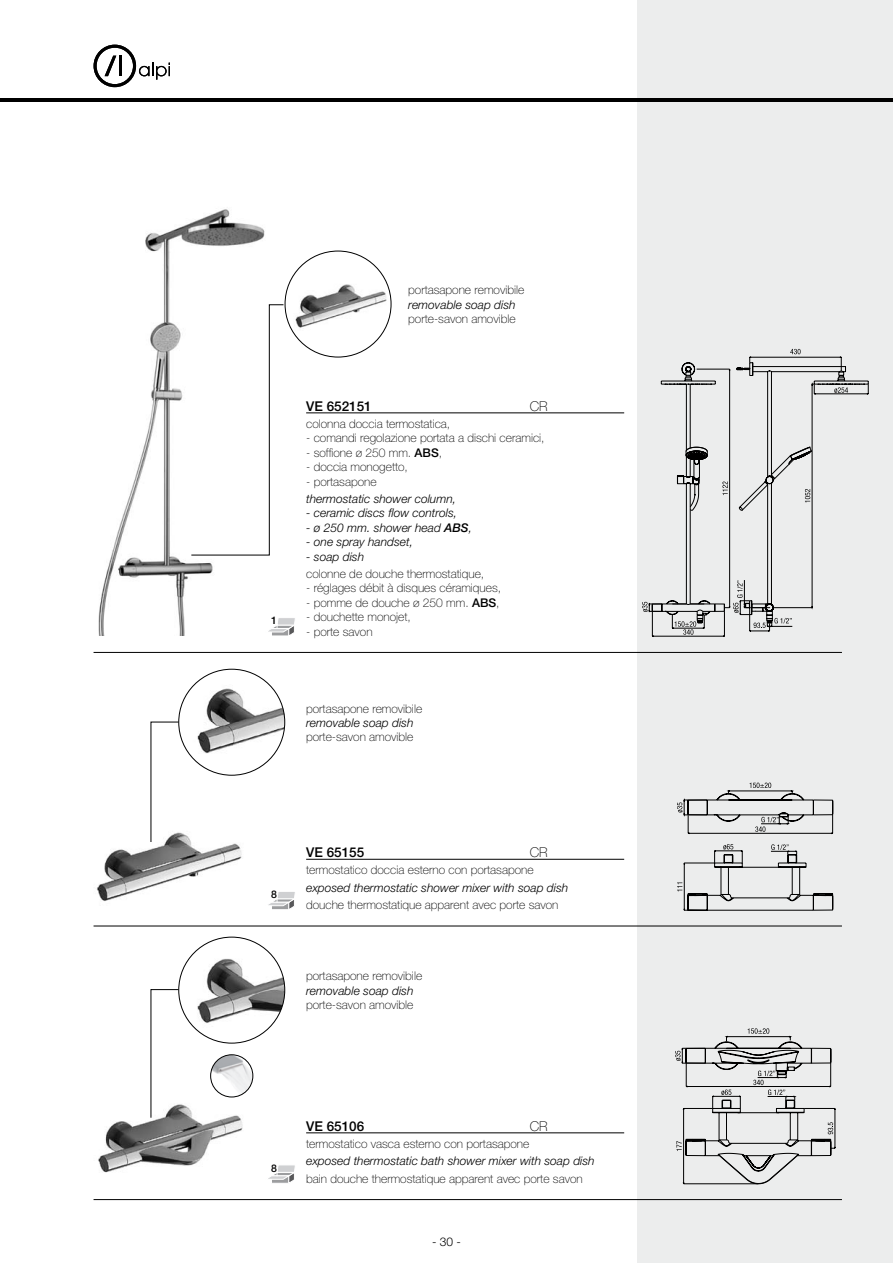
<style>
.page{position:relative;width:893px;height:1263px;background:#fff}
.page>*{position:absolute;margin:0;border:0;box-sizing:border-box;transform-origin:0 0}
.t1{font:500 13.5px "Helvetica Neue LT";color:#000}
.t2{font:100 13.5px "Helvetica Neue LT";color:#000}
.t3{font:100 12px "Helvetica Neue LT";color:#000}
.t4{font:italic 300 12px "Helvetica Neue LT";color:#000}
.t5{font:300 12px "Helvetica Neue LT";color:#000}
.t6{font:500 10.5px "Helvetica Neue LT";color:#000}
.s1{font-family:"Euro Sans";font-weight:400;color:#fff}
.s2{font-weight:500}
</style>
<div class="page">
<div style="left:638px;top:0;width:255px;height:1263px;background:#eceded"></div>
<hr style="left:0;top:99px;width:893px;height:3px;background:#000">
<img style="left:98px;top:209px;width:167px;height:427px">
<img style="left:98px;top:1099px;width:145px;height:74px">
<img style="left:97px;top:767px;width:145px;height:134px">
<hr style="left:306px;top:412px;width:318px;height:1px;background:#000">
<hr style="left:94px;top:652px;width:748px;height:1px;background:#000">
<hr style="left:306px;top:859px;width:318px;height:1px;background:#000">
<hr style="left:94px;top:926px;width:748px;height:1px;background:#000">
<hr style="left:94px;top:1199px;width:748px;height:1px;background:#000">
<hr style="left:306px;top:1132px;width:318px;height:1px;background:#000">
<svg style="left:263px;top:617px;width:32px;height:19px"></svg>
<svg style="left:268px;top:892px;width:27px;height:18px"></svg>
<svg style="left:268px;top:1165px;width:27px;height:18px"></svg>
<svg style="left:675px;top:1028px;width:161px;height:157px"></svg>
<svg style="left:677px;top:783px;width:157px;height:128px"></svg>
<svg style="left:642px;top:349px;width:227px;height:288px"></svg>
<img style="left:293px;top:251px;width:96px;height:88px">
<img style="left:193px;top:669px;width:92px;height:106px">
<img style="left:191px;top:937px;width:94px;height:106px">
<svg style="left:191px;top:304px;width:93px;height:251px"></svg>
<svg style="left:151px;top:722px;width:28px;height:120px"></svg>
<svg style="left:151px;top:989px;width:28px;height:129px"></svg>
<svg style="left:94px;top:45px;width:76px;height:42px"></svg>
<img style="left:211px;top:1055px;width:42px;height:42px;border-radius:21px">
<div style="left:210px;top:1054px;width:43px;height:43px;border:1px solid #000;border-radius:50%"></div>
<p class="t6" style="left:271px;top:614px;width:7px">1</p>
<p class="t3" style="left:408px;top:283px;width:118px">portasapone removibile</p>
<p class="t4" style="left:408px;top:297px;width:109px">removable soap dish</p>
<p class="t3" style="left:408px;top:312px;width:109px">porte-savon amovible</p>
<p class="t1" style="left:306px;top:398px;width:67px">VE 652151</p>
<p class="t2" style="left:530px;top:398px;width:43px">CR <span class="s1">E</span></p>
<p class="t3" style="left:306px;top:417px;width:146px">colonna doccia termostatica,</p>
<p class="t3" style="left:306px;top:431px;width:240px">- comandi regolazione portata a dischi ceramici,</p>
<p class="t3" style="left:306px;top:446px;width:138px">- soffione ø 250 mm. <span class="s2">ABS</span>,</p>
<p class="t3" style="left:306px;top:460px;width:103px">- doccia monogetto,</p>
<p class="t3" style="left:306px;top:474px;width:72px">- portasapone</p>
<p class="t4" style="left:306px;top:492px;width:152px">thermostatic shower column,</p>
<p class="t4" style="left:306px;top:506px;width:153px">- ceramic discs flow controls,</p>
<p class="t4" style="left:306px;top:520px;width:167px">- ø 250 mm. shower head <span class="s2">ABS</span>,</p>
<p class="t4" style="left:306px;top:535px;width:108px">- one spray handset,</p>
<p class="t4" style="left:306px;top:549px;width:59px">- soap dish</p>
<p class="t3" style="left:306px;top:567px;width:180px">colonne de douche thermostatique,</p>
<p class="t3" style="left:306px;top:581px;width:197px">- réglages débit à disques céramiques,</p>
<p class="t3" style="left:306px;top:596px;width:195px">- pomme de douche ø 250 mm. <span class="s2">ABS</span>,</p>
<p class="t3" style="left:306px;top:610px;width:106px">- douchette monojet,</p>
<p class="t3" style="left:306px;top:624px;width:68px">- porte savon</p>
<p class="t3" style="left:306px;top:701px;width:118px">portasapone removibile</p>
<p class="t4" style="left:306px;top:715px;width:109px">removable soap dish</p>
<p class="t3" style="left:306px;top:730px;width:109px">porte-savon amovible</p>
<p class="t6" style="left:271px;top:888px;width:7px">8</p>
<p class="t1" style="left:306px;top:844px;width:60px">VE 65155</p>
<p class="t2" style="left:530px;top:844px;width:43px">CR <span class="s1">E</span></p>
<p class="t3" style="left:306px;top:863px;width:229px">termostatico doccia esterno con portasapone</p>
<p class="t4" style="left:306px;top:880px;width:264px">exposed thermostatic shower mixer with soap dish</p>
<p class="t3" style="left:306px;top:898px;width:254px">douche thermostatique apparent avec porte savon</p>
<p class="t3" style="left:306px;top:969px;width:118px">portasapone removibile</p>
<p class="t4" style="left:306px;top:983px;width:109px">removable soap dish</p>
<p class="t3" style="left:306px;top:998px;width:109px">porte-savon amovible</p>
<p class="t6" style="left:271px;top:1161px;width:7px">8</p>
<p class="t1" style="left:306px;top:1118px;width:60px">VE 65106</p>
<p class="t2" style="left:530px;top:1118px;width:43px">CR <span class="s1">E</span></p>
<p class="t3" style="left:306px;top:1137px;width:225px">termostatico vasca esterno con portasapone</p>
<p class="t4" style="left:306px;top:1154px;width:290px">exposed thermostatic bath shower mixer with soap dish</p>
<p class="t3" style="left:306px;top:1172px;width:278px">bain douche thermostatique apparent avec porte savon</p>
<p class="t5" style="left:432px;top:1235px;width:30px">- 30 -</p>
</div>
